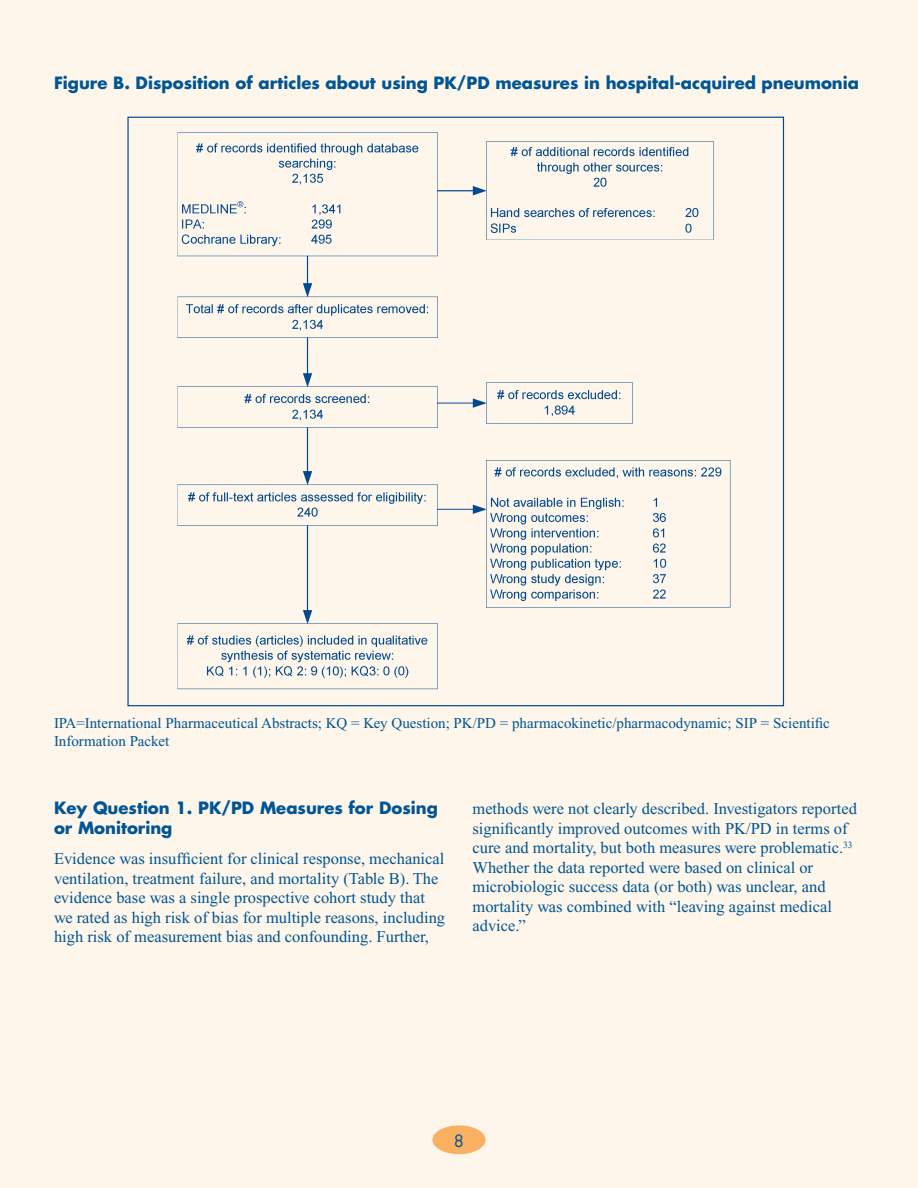
<style>
.page{position:relative;width:918px;height:1188px;background:#fff}
.page>*{position:absolute;margin:0;border:0;box-sizing:border-box;transform-origin:0 0}
.Text{font:16.5px/19.5px "Times New Roman";color:#005595}
.Head_Level_2{font:700 16.5px/19.5px "Futura";color:#005595}
.t1{font:16.5px "Futura";color:#005595}
.Table_text{font:15px/18px "Times New Roman";color:#005595}
</style>
<div class="page">
<div style="left:904px;top:0;width:14px;height:1188px;background:#fef6eb"></div>
<div style="left:0;top:0;width:917px;height:1188px;background:#fef6eb"></div>
<img style="left:177px;top:132px;width:554px;height:558px">
<div style="left:432px;top:1125px;width:54px;height:29px;background:#fab061;border-radius:50%"></div>
<p class="Head_Level_2" style="left:54px;top:73px;width:807px">Figure B. Disposition of articles about using PK/PD measures in hospital-acquired pneumonia</p>
<p class="Table_text" style="left:54px;top:714px;width:777px">IPA=International Pharmaceutical Abstracts; KQ = Key Question; PK/PD = pharmacokinetic/pharmacodynamic; SIP = Scientific<br>Information Packet</p>
<p class="Head_Level_2" style="left:54px;top:798px;width:385px">Key Question 1. PK/PD Measures for Dosing or Monitoring</p>
<p class="Text" style="left:54px;top:849px;width:393px">Evidence was insufficient for clinical response, mechanical ventilation, treatment failure, and mortality (Table B). The evidence base was a single prospective cohort study that we rated as high risk of bias for multiple reasons, including high risk of measurement bias and confounding. Further,</p>
<p class="Text" style="left:472px;top:799px;width:386px">methods were not clearly described. Investigators reported significantly improved outcomes with PK/PD in terms of cure and mortality, but both measures were problematic.<sup>33<br></sup>Whether the data reported were based on clinical or microbiologic success data (or both) was unclear, and mortality was combined with “leaving against medical advice.”</p>
<p class="t1" style="left:454px;top:1130px;width:12px">8</p>
</div>
